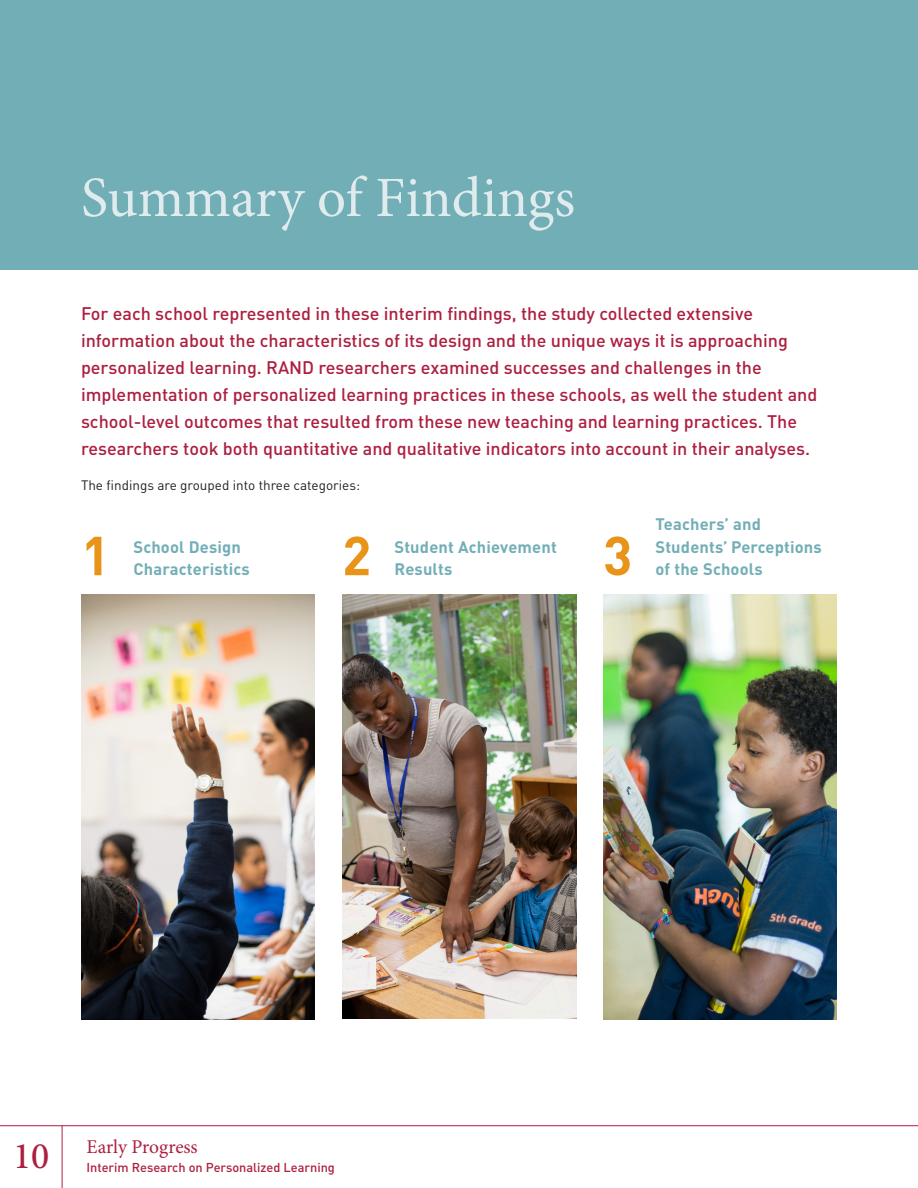
<style>
.page{position:relative;width:918px;height:1188px;background:#fff}
.page>*{position:absolute;margin:0;border:0;box-sizing:border-box;transform-origin:0 0}
.t1{font:57px "Minion Pro";color:#e0ebed}
.t2{font:700 54px "DINOT";color:#e89418}
.t3{font:500 37.5px "Minion Pro";color:#ad1f40}
.t4{font:19.5px "Minion Pro";letter-spacing:-.005em;color:#ad1f40}
.body{font:500 18px/27px "DINOT";color:#ad1f40}
.t5{font:700 16.5px/22.5px "DINOT";letter-spacing:.01em;color:#72aeb6}
.body-2{font:13.5px "DINOT";color:#231f20}
.t6{font:500 12.75px "DINOT";color:#ad1f40}
</style>
<div class="page">
<div style="left:0;top:0;width:918px;height:270px;background:#72aeb6"></div>
<img style="left:81px;top:594px;width:234px;height:426px">
<img style="left:342px;top:594px;width:234px;height:425px">
<img style="left:603px;top:594px;width:234px;height:425px">
<hr style="left:0;top:1125px;width:918px;height:1px;background:#ad1f40">
<hr style="left:62px;top:1125px;width:1px;height:63px;background:#ad1f40">
<p class="t1" style="left:81px;top:164px;width:496px">Summary of Findings</p>
<p class="body" style="left:81px;top:300px;width:738px">For each school represented in these interim findings, the study collected extensive information about the characteristics of its design and the unique ways it is approaching personalized learning. RAND researchers examined successes and challenges in the implementation of personalized learning practices in these schools, as well the student and school-level outcomes that resulted from these new teaching and learning practices. The researchers took both quantitative and qualitative indicators into account in their analyses.</p>
<p class="body-2" style="left:81px;top:476px;width:281px">The findings are grouped into three categories:</p>
<p class="t2" style="left:81px;top:519px;width:31px">1</p>
<p class="t5" style="left:133px;top:535px;width:118px">School Design<br>Characteristics</p>
<p class="t2" style="left:342px;top:519px;width:31px">2</p>
<p class="t5" style="left:394px;top:535px;width:164px">Student Achievement<br>Results</p>
<p class="t2" style="left:603px;top:519px;width:31px">3</p>
<p class="t5" style="left:655px;top:512px;width:168px">Teachers’ and<br>Students’ Perceptions of the Schools</p>
<h3 class="t3" style="left:13px;top:1133px;width:38px">10</h3>
<p class="t4" style="left:86px;top:1135px;width:113px">Early Progress</p>
<p class="t6" style="left:86px;top:1159px;width:250px">Interim Research on Personalized Learning</p>
</div>
